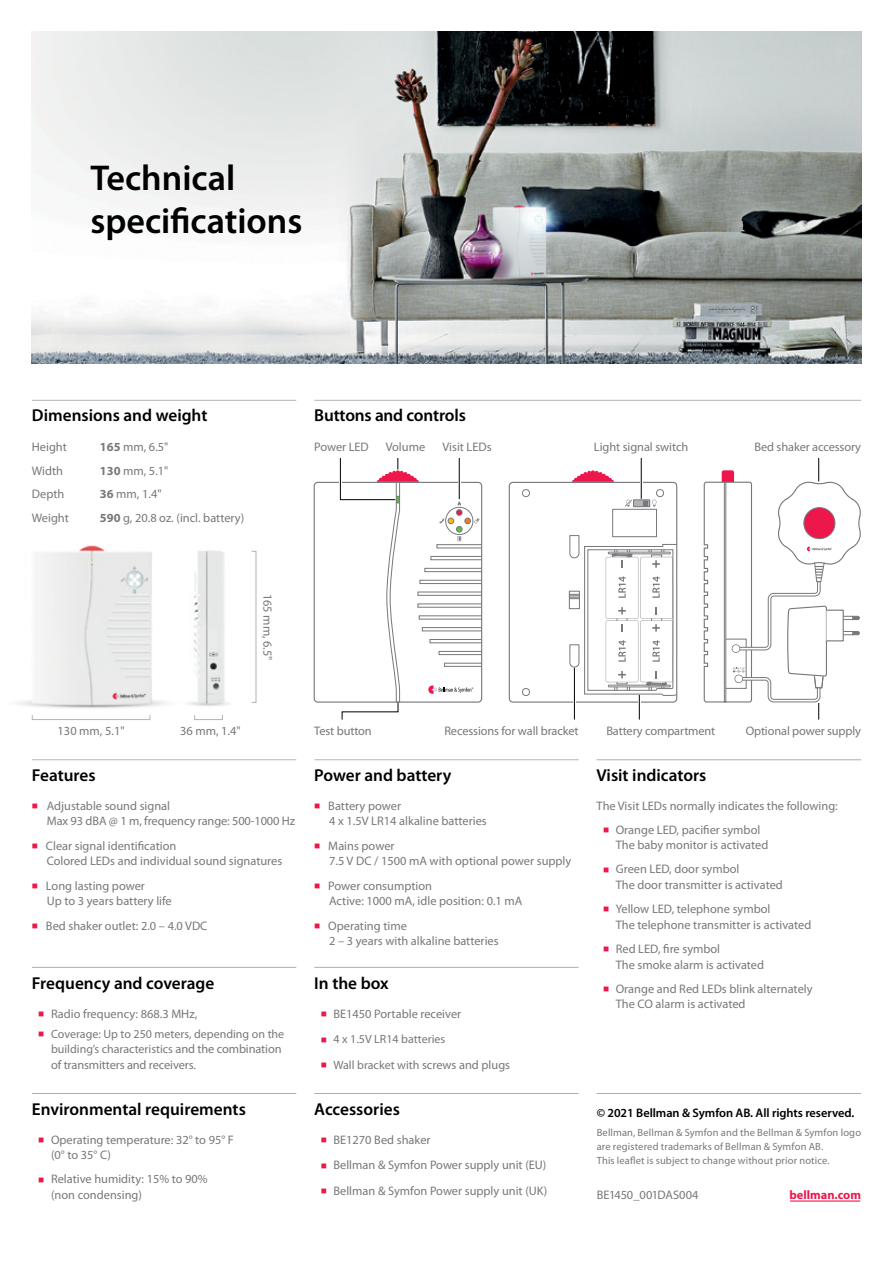
<style>
.page{position:relative;width:893px;height:1263px;background:#fff}
.page>*{position:absolute;margin:0;border:0;box-sizing:border-box;transform-origin:0 0}
.t1{font:600 36px "Myriad Pro";color:#000}
.t2{font:600 17.25px "Myriad Pro";color:#000}
.t3{font:12.3px/15.8px "Myriad Pro";color:#77787b}
.t4{font:600 12.3px "Myriad Pro";letter-spacing:-.005em;color:#000}
.t5{font:700 12.3px "Myriad Pro";color:#ed174c}
.t6{font:12px/15.8px "Myriad Pro";color:#77787b;text-align:right}
.t7{font:10.5px/14.2px "Myriad Pro";letter-spacing:.01em;color:#77787b}
.s1{font-weight:700}
.s2{color:#ed174c}
.s3{font-size:12.3px}
</style>
<div class="page">
<img style="left:16px;top:545px;width:241px;height:175px">
<div style="left:32px;top:715px;width:118px;height:5px;border:1px solid #b1b4b6"></div>
<hr style="left:314px;top:759px;width:265px;height:1px;background:#b1b4b6">
<hr style="left:32px;top:759px;width:264px;height:1px;background:#b1b4b6">
<hr style="left:32px;top:400px;width:264px;height:1px;background:#b1b4b6">
<hr style="left:314px;top:400px;width:547px;height:1px;background:#b1b4b6">
<img style="left:32px;top:32px;width:829px;height:332px">
<div style="left:314px;top:482px;width:168px;height:221px;border:1px solid #77787b;border-radius:4px"></div>
<div style="left:436px;top:544px;width:46px;height:4px;border:1px solid #77787b"></div>
<div style="left:431px;top:556px;width:51px;height:4px;border:1px solid #77787b"></div>
<div style="left:424px;top:568px;width:58px;height:4px;border:1px solid #77787b"></div>
<div style="left:420px;top:580px;width:62px;height:4px;border:1px solid #77787b"></div>
<div style="left:418px;top:592px;width:64px;height:4px;border:1px solid #77787b"></div>
<div style="left:418px;top:603px;width:64px;height:5px;border:1px solid #77787b"></div>
<div style="left:419px;top:615px;width:63px;height:4px;border:1px solid #77787b"></div>
<div style="left:422px;top:627px;width:60px;height:4px;border:1px solid #77787b"></div>
<div style="left:430px;top:639px;width:52px;height:4px;border:1px solid #77787b"></div>
<div style="left:439px;top:651px;width:43px;height:4px;border:1px solid #77787b"></div>
<div style="left:444px;top:663px;width:38px;height:4px;border:1px solid #77787b"></div>
<svg style="left:428px;top:685px;width:45px;height:9px"></svg>
<svg style="left:439px;top:501px;width:40px;height:40px"></svg>
<svg style="left:572px;top:470px;width:42px;height:12px"></svg>
<div style="left:509px;top:482px;width:168px;height:221px;border:1px solid #77787b;border-radius:4px"></div>
<div style="left:633px;top:500px;width:17px;height:7px;background:#b1b4b6"></div>
<div style="left:633px;top:500px;width:17px;height:7px;border:1px solid #77787b"></div>
<svg style="left:643px;top:500px;width:14px;height:7px"></svg>
<svg style="left:625px;top:500px;width:7px;height:7px"></svg>
<div style="left:612px;top:509px;width:45px;height:28px;border:1px solid #77787b"></div>
<div style="left:656px;top:489px;width:8px;height:8px;border:1px solid #77787b;border-radius:50%"></div>
<div style="left:522px;top:489px;width:8px;height:8px;border:1px solid #77787b;border-radius:50%"></div>
<div style="left:522px;top:688px;width:8px;height:8px;border:1px solid #77787b;border-radius:50%"></div>
<div style="left:194px;top:715px;width:29px;height:5px;border:1px solid #b1b4b6"></div>
<hr style="left:314px;top:1093px;width:265px;height:1px;background:#a7afb5">
<hr style="left:32px;top:1093px;width:264px;height:1px;background:#a7afb5">
<hr style="left:597px;top:1093px;width:264px;height:1px;background:#a7afb5">
<hr style="left:597px;top:759px;width:264px;height:1px;background:#a7afb5">
<div style="left:251px;top:551px;width:5px;height:152px;border:1px solid #b1b4b6"></div>
<hr style="left:32px;top:967px;width:264px;height:1px;background:#a7afb5">
<hr style="left:314px;top:967px;width:265px;height:1px;background:#a7afb5">
<svg style="left:703px;top:458px;width:158px;height:261px"></svg>
<svg style="left:339px;top:458px;width:80px;height:262px"></svg>
<hr style="left:459px;top:458px;width:1px;height:41px;background:#000">
<hr style="left:641px;top:458px;width:1px;height:41px;background:#000">
<svg style="left:569px;top:535px;width:108px;height:184px"></svg>
<hr style="left:790px;top:1200px;width:70px;height:1px;background:#ed174c">
<p class="t1" style="left:90px;top:155px;width:146px">Technical</p>
<p class="t1" style="left:90px;top:198px;width:214px">specifications</p>
<p class="t2" style="left:32px;top:404px;width:177px">Dimensions and weight</p>
<p class="t3" style="left:32px;top:439px;width:36px">Height</p>
<p class="t3" style="left:100px;top:439px;width:70px"><span class="s1">165</span> mm, 6.5"</p>
<p class="t3" style="left:32px;top:462px;width:33px">Width</p>
<p class="t3" style="left:100px;top:462px;width:70px"><span class="s1">130</span> mm, 5.1"</p>
<p class="t3" style="left:32px;top:486px;width:34px">Depth</p>
<p class="t3" style="left:100px;top:486px;width:63px"><span class="s1">36</span> mm, 1.4"</p>
<p class="t3" style="left:32px;top:510px;width:38px">Weight</p>
<p class="t3" style="left:100px;top:510px;width:146px"><span class="s1">590</span> g, 20.8 oz. (incl. battery)</p>
<p class="t2" style="left:314px;top:404px;width:153px">Buttons and controls</p>
<p class="t3" style="left:442px;top:439px;width:51px">Visit LEDs</p>
<p class="t3" style="left:314px;top:439px;width:56px">Power LED</p>
<p class="t3" style="left:386px;top:439px;width:41px">Volume</p>
<p class="t3" style="left:594px;top:439px;width:96px">Light signal switch</p>
<p class="t3" style="left:755px;top:439px;width:108px">Bed shaker accessory</p>
<p class="t3" style="left:276px;top:593px;width:68px;rotate:90deg">165 mm, 6.5"</p>
<p class="t3" style="left:58px;top:723px;width:68px">130 mm, 5.1"</p>
<p class="t2" style="left:32px;top:764px;width:65px">Features</p>
<p class="t3" style="left:47px;top:797px;width:250px;text-indent:-15px"><span class="s2">■</span> Adjustable sound signal<br>Max 93 dBA @ 1 m, frequency range: 500-1000 Hz</p>
<p class="t3" style="left:47px;top:837px;width:237px;text-indent:-15px"><span class="s2">■</span> Clear signal identification<br>Colored LEDs and individual sound signatures</p>
<p class="t3" style="left:47px;top:877px;width:127px;text-indent:-15px"><span class="s2">■</span> Long lasting power<br>Up to 3 years battery life</p>
<p class="t3" style="left:32px;top:917px;width:177px"><span class="s2">■</span> Bed shaker outlet: 2.0 – 4.0 VDC</p>
<p class="t3" style="left:180px;top:723px;width:62px">36 mm, 1.4"</p>
<p class="t2" style="left:32px;top:972px;width:184px">Frequency and coverage</p>
<p class="t3" style="left:38px;top:1005px;width:161px"><span class="s2">■</span> Radio frequency: 868.3 MHz,</p>
<p class="t6" style="left:38px;top:1025px;width:248px"><span class="s2">■</span> Coverage: Up to 250 meters, depending on the building’s characteristics <span class="s3">and the combination</span></p>
<p class="t3" style="left:51px;top:1057px;width:146px">of transmitters and receivers.</p>
<p class="t2" style="left:32px;top:1098px;width:215px">Environmental requirements</p>
<p class="t3" style="left:38px;top:1131px;width:197px"><span class="s2">■</span> Operating temperature: 32° to 95° F</p>
<p class="t3" style="left:51px;top:1147px;width:62px">(0° to 35° C)</p>
<p class="t3" style="left:51px;top:1171px;width:158px;text-indent:-13px"><span class="s2">■</span> Relative humidity: 15% to 90% (non condensing)</p>
<p class="t3" style="left:314px;top:723px;width:59px">Test button</p>
<p class="t3" style="left:444px;top:723px;width:136px">Recessions for wall bracket</p>
<p class="t2" style="left:314px;top:764px;width:139px">Power and battery</p>
<p class="t3" style="left:329px;top:797px;width:159px;text-indent:-15px"><span class="s2">■</span> Battery power<br>4 x 1.5V LR14 alkaline batteries</p>
<p class="t3" style="left:329px;top:837px;width:244px;text-indent:-15px"><span class="s2">■</span> Mains power<br>7.5 V DC / 1500 mA with optional power supply</p>
<p class="t3" style="left:329px;top:877px;width:195px;text-indent:-15px"><span class="s2">■</span> Power consumption<br>Active: 1000 mA, idle position: 0.1 mA</p>
<p class="t3" style="left:329px;top:917px;width:171px;text-indent:-15px"><span class="s2">■</span> Operating time<br>2 – 3 years with alkaline batteries</p>
<p class="t2" style="left:314px;top:972px;width:76px">In the box</p>
<p class="t3" style="left:321px;top:1005px;width:142px"><span class="s2">■</span> BE1450 Portable receiver</p>
<p class="t6" style="left:321px;top:1031px;width:126px"><span class="s2">■</span> 4 x 1.5V LR14 batteries</p>
<p class="t6" style="left:321px;top:1057px;width:191px"><span class="s2">■</span> Wall bracket with <span class="s3">screws and plugs</span></p>
<p class="t2" style="left:314px;top:1098px;width:87px">Accessories</p>
<p class="t3" style="left:321px;top:1132px;width:111px"><span class="s2">■</span> BE1270 Bed shaker</p>
<p class="t3" style="left:321px;top:1157px;width:227px"><span class="s2">■</span> Bellman &amp; Symfon Power supply unit (EU)</p>
<p class="t3" style="left:321px;top:1183px;width:228px"><span class="s2">■</span> Bellman &amp; Symfon Power supply unit (UK)</p>
<p class="t3" style="left:606px;top:723px;width:110px">Battery compartment</p>
<p class="t3" style="left:746px;top:723px;width:117px">Optional power supply</p>
<p class="t2" style="left:597px;top:764px;width:111px">Visit indicators</p>
<p class="t3" style="left:597px;top:797px;width:243px">The Visit LEDs normally indicates the following:</p>
<p class="t3" style="left:603px;top:821px;width:159px"><span class="s2">■</span> Orange LED, pacifier symbol</p>
<p class="t3" style="left:616px;top:837px;width:154px">The baby monitor is activated</p>
<p class="t3" style="left:603px;top:861px;width:138px"><span class="s2">■</span> Green LED, door symbol</p>
<p class="t3" style="left:616px;top:877px;width:169px">The door transmitter is activated</p>
<p class="t3" style="left:603px;top:901px;width:169px"><span class="s2">■</span> Yellow LED, telephone symbol</p>
<p class="t3" style="left:616px;top:917px;width:197px">The telephone transmitter is activated</p>
<p class="t3" style="left:603px;top:941px;width:119px"><span class="s2">■</span> Red LED, fire symbol</p>
<p class="t3" style="left:616px;top:956px;width:150px">The smoke alarm is activated</p>
<p class="t3" style="left:603px;top:980px;width:211px"><span class="s2">■</span> Orange and Red LEDs blink alternately</p>
<p class="t3" style="left:616px;top:996px;width:131px">The CO alarm is activated</p>
<p class="t4" style="left:597px;top:1105px;width:259px">© 2021 Bellman &amp; Symfon AB. All rights reserved.</p>
<p class="t7" style="left:597px;top:1125px;width:266px">Bellman, Bellman &amp; Symfon and the Bellman &amp; Symfon logo are registered trademarks of Bellman &amp; Symfon AB.</p>
<p class="t7" style="left:597px;top:1153px;width:234px">This leaflet is subject to change without prior notice.</p>
<p class="t3" style="left:597px;top:1187px;width:103px">BE1450_001DAS004</p>
<p class="t5" style="left:789px;top:1187px;width:73px">bellman.com</p>
</div>
